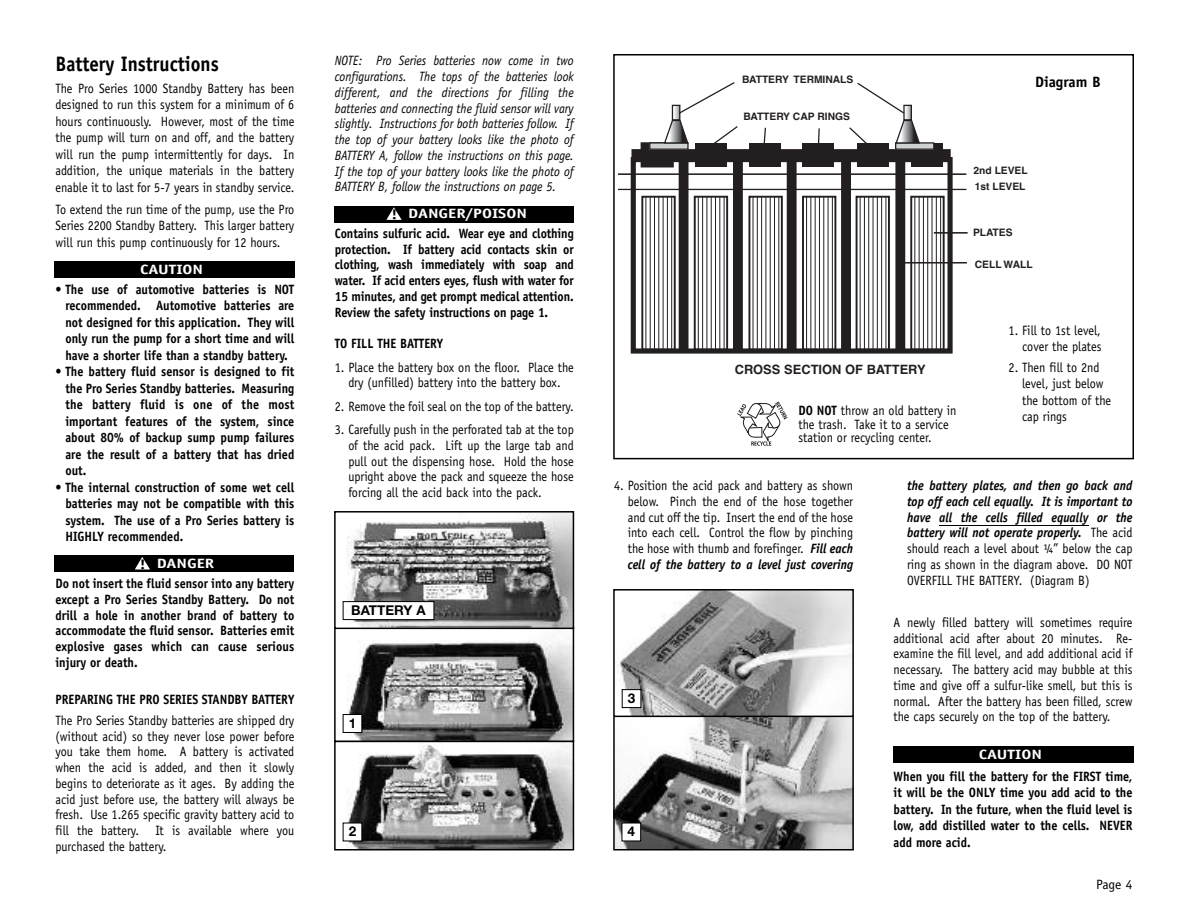
<style>
.page{position:relative;width:1188px;height:918px;background:#fff}
.page>*{position:absolute;margin:0;border:0;box-sizing:border-box;transform-origin:0 0}
.t1{font:700 21px "Officina Sans";color:#000;scale:.9 1}
.t2{font:700 15px "Officina Sans";color:#000}
.t3{font:13.5px/15.8px "Officina Sans";color:#000;text-align:justify;scale:.9 1}
.t4{font:700 13.5px/16.5px "Officina Sans";color:#000;text-align:justify;scale:.9 1}
.t5{font:italic 13.5px/15.8px "Officina Sans";color:#000;text-align:justify;scale:.9 1}
.t6{font:italic 700 13.5px/15.8px "Officina Sans";color:#000;text-align:justify;scale:.9 1}
.t7{font:700 13.5px "Officina Sans";color:#fff;scale:1.25 1}
.t8{font:700 13.5px "Helvetica Neue";color:#000}
.t9{font:13.5px "Officina Sans";color:#000}
.t10{font:700 12.75px "Helvetica";letter-spacing:.005em;color:#231f20}
.t11{font:700 10.2px/15.9px "Helvetica";color:#231f20}
.s1{color:#000}
.s2{font-weight:700}
.s3{font-weight:700;font-style:italic}
.s4{font-weight:400;font-style:normal}
</style>
<div class="page">
<hr style="left:939px;top:525px;width:150px;height:1px;background:#000">
<div style="left:54px;top:556px;width:240px;height:16px;background:#000"></div>
<svg style="left:135px;top:557px;width:15px;height:12px"></svg>
<div style="left:54px;top:262px;width:241px;height:16px;background:#000"></div>
<div style="left:334px;top:206px;width:240px;height:16px;background:#000"></div>
<svg style="left:386px;top:207px;width:16px;height:13px"></svg>
<img style="left:616px;top:718px;width:235px;height:129px">
<div style="left:613px;top:715px;width:241px;height:135px;border:2px solid #000"></div>
<div style="left:622px;top:823px;width:19px;height:18px;background:#fff"></div>
<div style="left:622px;top:823px;width:19px;height:18px;border:1px solid #000"></div>
<div style="left:893px;top:747px;width:240px;height:16px;background:#000"></div>
<svg style="left:616px;top:592px;width:235px;height:122px"></svg>
<div style="left:613px;top:589px;width:241px;height:128px;border:2px solid #000"></div>
<div style="left:622px;top:690px;width:19px;height:18px;background:#fff"></div>
<div style="left:622px;top:689px;width:19px;height:19px;border:1px solid #000"></div>
<img style="left:342px;top:745px;width:229px;height:102px">
<div style="left:334px;top:741px;width:240px;height:109px;border:2px solid #000"></div>
<div style="left:343px;top:823px;width:19px;height:18px;background:#fff"></div>
<svg style="left:342px;top:640px;width:229px;height:99px"></svg>
<div style="left:334px;top:627px;width:240px;height:115px;border:2px solid #000"></div>
<div style="left:343px;top:715px;width:19px;height:17px;background:#fff"></div>
<div style="left:343px;top:714px;width:19px;height:19px;border:1px solid #000"></div>
<svg style="left:342px;top:514px;width:229px;height:112px"></svg>
<div style="left:334px;top:511px;width:240px;height:118px;border:2px solid #000"></div>
<div style="left:343px;top:602px;width:91px;height:18px;background:#fff"></div>
<div style="left:343px;top:601px;width:91px;height:19px;border:1px solid #000"></div>
<div style="left:613px;top:54px;width:521px;height:405px;border:2px solid #000"></div>
<svg style="left:618px;top:82px;width:350px;height:272px"></svg>
<svg style="left:737px;top:402px;width:51px;height:44px"></svg>
<h1 class="t1" style="left:56px;top:56px;width:183px">Battery Instructions</h1>
<p class="t3" style="left:55px;top:81px;width:267px;line-height:16.5px">The Pro Series 1000 Standby Battery has been designed to run this system for a minimum of 6 hours continuously. However, most of the time the pump will turn on and off, and the battery will run the pump intermittently for days. In addition, the unique materials in the battery enable it to last for 5-7 years in standby service.</p>
<p class="t3" style="left:55px;top:202px;width:267px;line-height:16.5px">To extend the run time of the pump, use the Pro Series 2200 Standby Battery. This larger battery will run this pump continuously for 12 hours.</p>
<p class="t4" style="left:65px;top:282px;width:256px;text-indent:-10px">• The use of automotive batteries is NOT recommended. Automotive batteries are not designed for this application. They will only run the pump for a short time and will have a shorter life than a standby battery.</p>
<p class="t4" style="left:65px;top:365px;width:256px;text-indent:-10px">• The battery fluid sensor is designed to fit the Pro Series Standby batteries. Measuring the battery fluid is one of the most important features of the system, since about 80% of backup sump pump failures are the result of a battery that has dried out.</p>
<p class="t4" style="left:65px;top:480px;width:256px;text-indent:-10px">• The internal construction of some wet cell batteries may not be compatible with this system. The use of a Pro Series battery is HIGHLY recommended.</p>
<p class="t4" style="left:55px;top:577px;width:267px;line-height:15.8px">Do not insert the fluid sensor into any battery except a Pro Series Standby Battery. Do not drill a hole in another brand of battery to accommodate the fluid sensor. Batteries emit explosive gases which can cause serious injury or death.</p>
<p class="t4" style="left:55px;top:692px;width:267px">PREPARING THE PRO SERIES STANDBY BATTERY</p>
<p class="t3" style="left:55px;top:714px;width:267px">The Pro Series Standby batteries are shipped dry (without acid) so they never lose power before you take them home. A battery is activated when the acid is added, and then it slowly begins to deteriorate as it ages. By adding the acid just before use, the battery will always be fresh. Use 1.265 specific gravity battery acid to fill the battery. It is available where you purchased the battery.</p>
<p class="t7" style="left:140px;top:264px;width:52px">CAUTION</p>
<p class="t7" style="left:140px;top:558px;width:61px"><span class="s1">!</span> DANGER</p>
<p class="t5" style="left:335px;top:54px;width:267px">NOTE: Pro Series batteries now come in two configurations. The tops of the batteries look different, and the directions for filling the batteries and connecting the fluid sensor will vary slightly. Instructions for both batteries follow. If the top of your battery looks like the photo of BATTERY A, follow the instructions on this page.<br>If the top of your battery looks like the photo of BATTERY B, follow the instructions on page 5.</p>
<p class="t4" style="left:335px;top:227px;width:267px;line-height:15.8px">Contains sulfuric acid. Wear eye and clothing protection. If battery acid contacts skin or clothing, wash immediately with soap and water. If acid enters eyes, flush with water for 15 minutes, and get prompt medical attention.<br>Review the safety instructions on page 1.</p>
<p class="t4" style="left:335px;top:337px;width:122px">TO FILL THE BATTERY</p>
<p class="t3" style="left:335px;top:360px;width:267px;text-align:center">1. Place the battery box on the floor. Place the dry (unfilled) battery into the battery box.</p>
<p class="t3" style="left:335px;top:399px;width:267px">2. Remove the foil seal on the top of the battery.</p>
<p class="t3" style="left:348px;top:423px;width:252px;text-indent:-14px">3. Carefully push in the perforated tab at the top of the acid pack. Lift up the large tab and pull out the dispensing hose. Hold the hose upright above the pack and squeeze the hose forcing all the acid back into the pack.</p>
<p class="t7" style="left:391px;top:209px;width:110px"><span class="s1">!</span> DANGER/POISON</p>
<p class="t8" style="left:351px;top:605px;width:76px">BATTERY A</p>
<p class="t8" style="left:349px;top:718px;width:9px">1</p>
<p class="t8" style="left:349px;top:826px;width:9px">2</p>
<p class="t11" style="left:742px;top:71px;width:113px">BATTERY TERMINALS</p>
<p class="t11" style="left:743px;top:109px;width:108px">BATTERY CAP RINGS</p>
<p class="t2" style="left:1035px;top:76px;width:67px">Diagram B</p>
<p class="t11" style="left:974px;top:163px;width:56px">2nd LEVEL<br>1st LEVEL</p>
<p class="t11" style="left:973px;top:225px;width:41px">PLATES</p>
<p class="t11" style="left:975px;top:256px;width:59px">CELL WALL</p>
<p class="t10" style="left:735px;top:362px;width:192px">CROSS SECTION OF BATTERY</p>
<p class="t3" style="left:799px;top:405px;width:177px;line-height:13.5px;text-align:left"><span class="s2">DO NOT</span> throw an old battery in the trash. Take it to a service station or recycling center.</p>
<p class="t3" style="left:1009px;top:323px;width:105px;line-height:16.5px;text-align:right">1. Fill to 1st level, cover the plates</p>
<p class="t3" style="left:1022px;top:360px;width:100px;line-height:16.5px;text-align:left;text-indent:-14px">2. Then fill to 2nd level, just below the bottom of the cap rings</p>
<p class="t3" style="left:628px;top:479px;width:252px;text-indent:-14px">4. Position the acid pack and battery as shown below. Pinch the end of the hose together and cut off the tip. Insert the end of the hose into each cell. Control the flow by pinching the hose with thumb and forefinger. <span class="s3">Fill each cell of the battery to a level just covering</span></p>
<p class="t6" style="left:907px;top:479px;width:252px">the battery plates, and then go back and top off each cell equally. It is important to have all the cells filled equally or the battery will not operate properly. <span class="s4">The acid should reach a level about ¼” below the cap ring as shown in the diagram above. DO NOT OVERFILL THE BATTERY. (Diagram B)</span></p>
<p class="t3" style="left:894px;top:616px;width:267px">A newly filled battery will sometimes require additional acid after about 20 minutes. Re&shy;examine the fill level, and add additional acid if necessary. The battery acid may bubble at this time and give off a sulfur-like smell, but this is normal. After the battery has been filled, screw the caps securely on the top of the battery.</p>
<p class="t8" style="left:628px;top:693px;width:9px">3</p>
<p class="t8" style="left:628px;top:826px;width:9px">4</p>
<p class="t7" style="left:979px;top:749px;width:52px">CAUTION</p>
<p class="t4" style="left:894px;top:769px;width:267px">When you fill the battery for the FIRST time, it will be the ONLY time you add acid to the battery. In the future, when the fluid level is low, add distilled water to the cells. NEVER add more acid.</p>
<p class="t9" style="left:1096px;top:879px;width:38px">Page 4</p>
</div>
